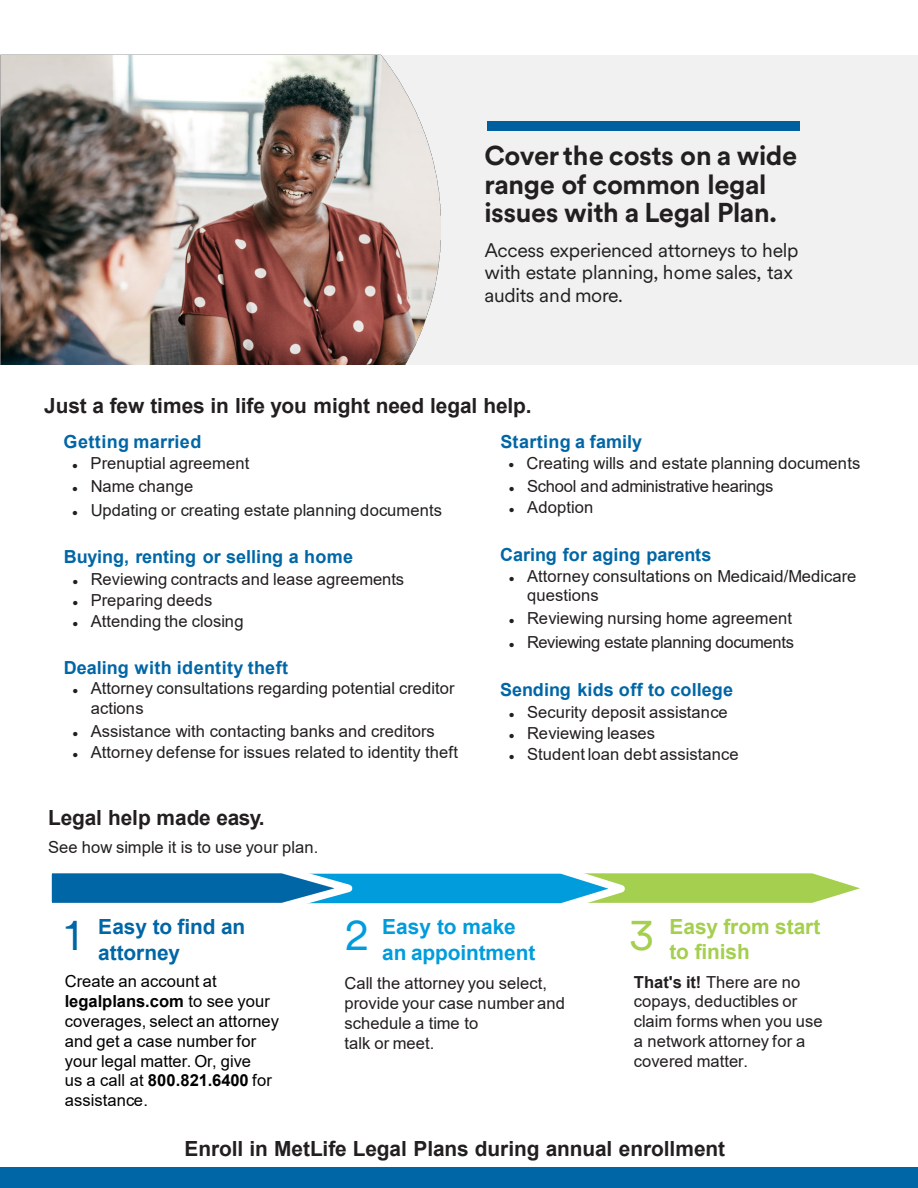
<style>
.page{position:relative;width:918px;height:1188px;background:#fff}
.page>*{position:absolute;margin:0;border:0;box-sizing:border-box;transform-origin:0 0}
.t1{font:45px "Met Life Circular";color:#0066a6}
.t2{font:45px "Met Life Circular";color:#009cdc}
.t3{font:45px "Met Life Circular";color:#a5cf4e}
.t4{font:700 27px/28.7px "Met Life Circular";letter-spacing:-.015em;color:#221f1f}
.t5{font:700 20.85px "Arial";letter-spacing:-.005em;color:#231f20}
.t6{font:700 20.85px/25.2px "Arial";letter-spacing:-.005em;color:#009cdc}
.t7{font:700 20.85px/25.2px "Arial";letter-spacing:-.005em;color:#a5cf4e}
.t8{font:700 20.85px/25.2px "Arial";letter-spacing:-.005em;color:#0066a6}
.t9{font:19.5px/22.5px "Met Life Circular";letter-spacing:-.015em;color:#221f1f}
.t10{font:700 18px "Arial";letter-spacing:.005em;color:#0066a6}
.t11{font:16.5px/19.8px "Arial";letter-spacing:.005em;color:#231f20}
.t12{font:16.5px/19.8px "Arial";letter-spacing:.01em;color:#000}
.t13{font:16.5px "Arial";letter-spacing:-.015em;color:#231f20}
.s1{font-family:"Met Life Circular";font-size:10.5px}
.s2{font-weight:700}
</style>
<div class="page">
<svg style="left:51px;top:873px;width:809px;height:31px;background:#4fa6aa"></svg>
<div style="left:0;top:55px;width:918px;height:310px;background:#f1f1f1"></div>
<div style="left:487px;top:121px;width:313px;height:10px;background:#00609f"></div>
<img style="left:0;top:54px;width:441px;height:311px">
<div style="left:0;top:1168px;width:918px;height:20px;background:#0066a6"></div>
<p class="t4" style="left:484px;top:140px;width:314px">Coverthe costs on a wide range of common legal issues with a Legal Plan.</p>
<p class="t9" style="left:484px;top:238px;width:316px">Access experienced attorneys to help with estate planning, home sales, tax audits and more.</p>
<p class="t5" style="left:44px;top:391px;width:489px">Just a few times in life you might need legal help.</p>
<p class="t10" style="left:64px;top:429px;width:139px">Getting married</p>
<p class="t10" style="left:500px;top:429px;width:143px">Starting a family</p>
<p class="t11" style="left:72px;top:453px;width:179px"><span class="s1">•</span> Prenuptial agreement</p>
<p class="t11" style="left:509px;top:453px;width:353px"><span class="s1">•</span> Creating wills and estate planning documents</p>
<p class="t11" style="left:72px;top:500px;width:371px"><span class="s1">•</span> Updating or creating estate planning documents</p>
<p class="t10" style="left:64px;top:544px;width:291px">Buying, renting or selling a home</p>
<p class="t11" style="left:72px;top:569px;width:333px"><span class="s1">•</span> Reviewing contracts and lease agreements</p>
<p class="t11" style="left:72px;top:590px;width:142px"><span class="s1">•</span> Preparing deeds</p>
<p class="t11" style="left:72px;top:611px;width:173px"><span class="s1">•</span> Attending the closing</p>
<p class="t10" style="left:64px;top:655px;width:226px">Dealing with identity theft</p>
<p class="t11" style="left:91px;top:679px;width:366px;text-indent:-18px"><span class="s1">•</span> Attorney consultations regarding potential creditor actions</p>
<p class="t11" style="left:72px;top:721px;width:364px"><span class="s1">•</span> Assistance with contacting banks and creditors</p>
<p class="t11" style="left:72px;top:742px;width:387px"><span class="s1">•</span> Attorney defense for issues related to identity theft</p>
<p class="t13" style="left:509px;top:475px;width:266px"><span class="s1">•</span> School and administrative hearings</p>
<p class="t11" style="left:509px;top:497px;width:86px"><span class="s1">•</span> Adoption</p>
<p class="t10" style="left:500px;top:542px;width:213px">Caring for aging parents</p>
<p class="t11" style="left:527px;top:566px;width:331px;text-indent:-18px"><span class="s1">•</span> Attorney consultations on Medicaid/Medicare questions</p>
<p class="t11" style="left:509px;top:608px;width:285px"><span class="s1">•</span> Reviewing nursing home agreement</p>
<p class="t13" style="left:509px;top:631px;width:287px"><span class="s1">•</span> Reviewing estate planning documents</p>
<p class="t10" style="left:500px;top:677px;width:234px">Sending kids off to college</p>
<p class="t11" style="left:509px;top:702px;width:221px"><span class="s1">•</span> Security deposit assistance</p>
<p class="t11" style="left:509px;top:723px;width:148px"><span class="s1">•</span> Reviewing leases</p>
<p class="t11" style="left:509px;top:744px;width:231px"><span class="s1">•</span> Student loan debt assistance</p>
<p class="t11" style="left:72px;top:476px;width:123px"><span class="s1">•</span> Name change</p>
<p class="t5" style="left:48px;top:803px;width:218px">Legal help made easy.</p>
<p class="t11" style="left:48px;top:837px;width:272px">See how simple it is to use your plan.</p>
<p class="t6" style="left:382px;top:915px;width:155px">Easy to make an appointment</p>
<p class="t3" style="left:629px;top:904px;width:27px">3</p>
<p class="t7" style="left:669px;top:914px;width:152px">Easy from start to finish</p>
<p class="t11" style="left:634px;top:972px;width:190px"><span class="s2">That's it!</span> There are no copays, deductibles or claim forms when you use a network attorney for a covered matter.</p>
<p class="t8" style="left:98px;top:915px;width:149px">Easy to find an attorney</p>
<p class="t2" style="left:344px;top:904px;width:26px">2</p>
<p class="t11" style="left:344px;top:974px;width:222px">Call the attorney you select, provide your case number and schedule a time to</p>
<p class="t11" style="left:344px;top:1033px;width:91px">talk or meet.</p>
<p class="t1" style="left:65px;top:904px;width:17px">1</p>
<p class="t12" style="left:65px;top:972px;width:216px">Create an account at <span class="s2">legalplans.com</span> to see your coverages, select an attorney and get a case number for your legal matter. Or, give</p>
<p class="t12" style="left:65px;top:1071px;width:209px">us a call at <span class="s2">800.821.6400</span> for assistance.</p>
<p class="t5" style="left:184px;top:1134px;width:542px">Enroll in MetLife Legal Plans during annual enrollment</p>
</div>
